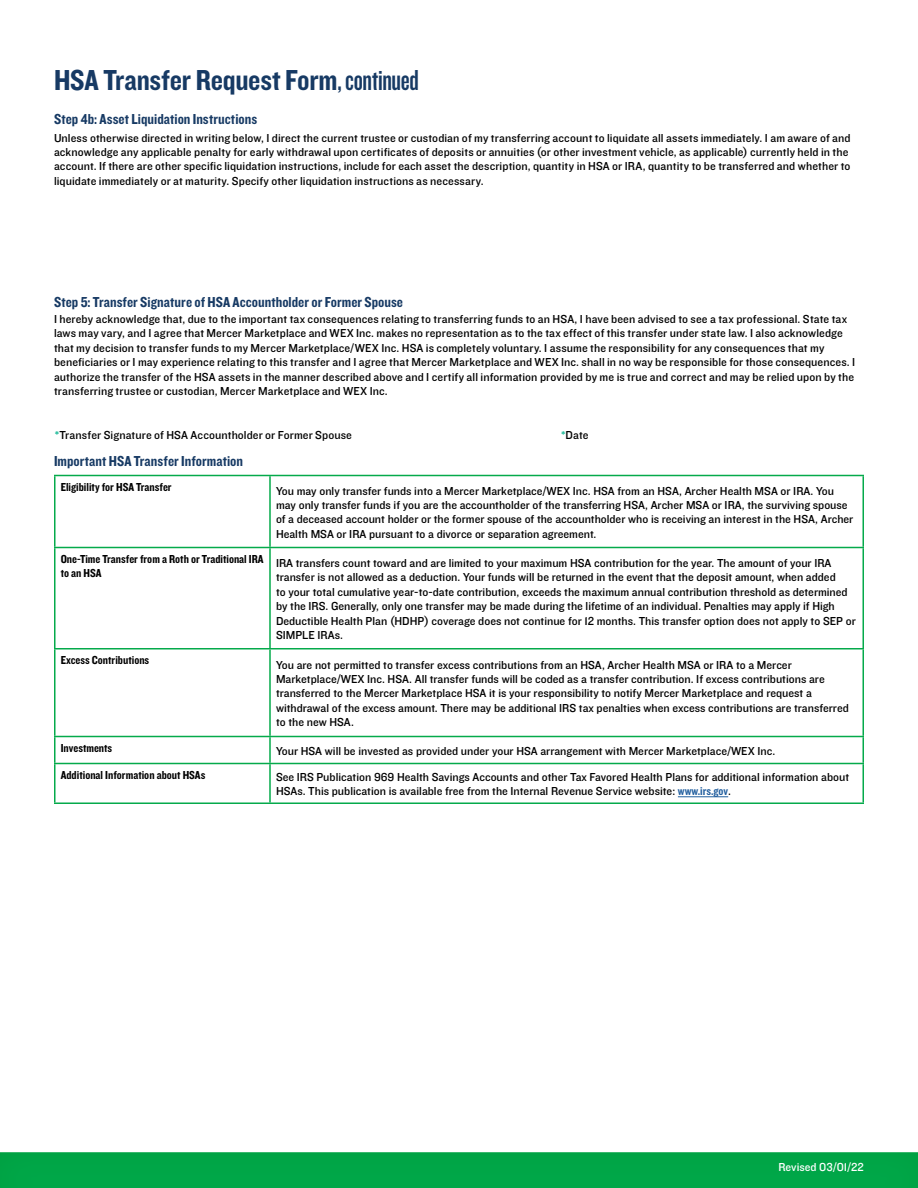
<style>
.page{position:relative;width:918px;height:1188px;background:#fff}
.page>*{position:absolute;margin:0;border:0;box-sizing:border-box;transform-origin:0 0}
.t1{font:30px "Knockout 50 Welterweight";letter-spacing:-.01em;color:#173a64}
.body{font:15px "Knockout 50 Welterweight";color:#173a64}
.body-2{font:12px/14.4px "Knockout 31 Junior Middlewt";color:#000}
.t2{font:12px/14.4px "Knockout 50 Welterweight";color:#000}
.t3{font:12px "Knockout 31 Junior Middlewt";color:#fff}
.s1{font-family:"Knockout 48 Featherweight"}
.s2{color:#14b795}
.s3{font-family:"Knockout 50 Welterweight";color:#215e9e}
</style>
<div class="page">
<div style="left:0;top:1141px;width:918px;height:47px;background:#00ab4c;opacity:.3"></div>
<hr style="left:54px;top:475px;width:216px;height:1px;background:#05aa4b">
<hr style="left:54px;top:476px;width:2px;height:71px;background:#05aa4b">
<hr style="left:270px;top:475px;width:594px;height:1px;background:#05aa4b">
<hr style="left:269px;top:476px;width:2px;height:71px;background:#05aa4b">
<hr style="left:862px;top:476px;width:2px;height:71px;background:#05aa4b">
<hr style="left:54px;top:547px;width:216px;height:1px;background:#05aa4b">
<hr style="left:54px;top:548px;width:2px;height:100px;background:#05aa4b">
<hr style="left:270px;top:547px;width:594px;height:1px;background:#05aa4b">
<hr style="left:269px;top:548px;width:2px;height:100px;background:#05aa4b">
<hr style="left:862px;top:548px;width:2px;height:100px;background:#05aa4b">
<hr style="left:54px;top:648px;width:216px;height:2px;background:#05aa4b">
<hr style="left:54px;top:650px;width:2px;height:86px;background:#05aa4b">
<hr style="left:270px;top:648px;width:594px;height:2px;background:#05aa4b">
<hr style="left:269px;top:650px;width:2px;height:86px;background:#05aa4b">
<hr style="left:862px;top:650px;width:2px;height:86px;background:#05aa4b">
<hr style="left:54px;top:736px;width:216px;height:1px;background:#05aa4b">
<hr style="left:54px;top:737px;width:2px;height:26px;background:#05aa4b">
<hr style="left:270px;top:736px;width:594px;height:1px;background:#05aa4b">
<hr style="left:269px;top:737px;width:2px;height:26px;background:#05aa4b">
<hr style="left:862px;top:737px;width:2px;height:26px;background:#05aa4b">
<hr style="left:54px;top:763px;width:216px;height:1px;background:#05aa4b">
<hr style="left:54px;top:764px;width:2px;height:38px;background:#05aa4b">
<hr style="left:270px;top:763px;width:594px;height:1px;background:#05aa4b">
<hr style="left:269px;top:764px;width:2px;height:38px;background:#05aa4b">
<hr style="left:862px;top:764px;width:2px;height:38px;background:#05aa4b">
<hr style="left:54px;top:802px;width:216px;height:2px;background:#05aa4b">
<hr style="left:270px;top:802px;width:594px;height:2px;background:#05aa4b">
<hr style="left:678px;top:796px;width:50px;height:1px;background:#215e9e">
<p class="t1" style="left:54px;top:60px;width:367px">HSA Transfer Request Form<span class="s1">, continued</span></p>
<p class="body" style="left:54px;top:109px;width:205px">Step 4b: Asset Liquidation Instructions</p>
<p class="body-2" style="left:54px;top:130px;width:798px">Unless otherwise directed in writing below, I direct the current trustee or custodian of my transferring account to liquidate all assets immediately. I am aware of and acknowledge any applicable penalty for early withdrawal upon certificates of deposits or annuities (or other investment vehicle, as applicable) currently held in the account. If there are other specific liquidation instructions, include for each asset the description, quantity in HSA or IRA, quantity to be transferred and whether to liquidate immediately or at maturity. Specify other liquidation instructions as necessary.</p>
<p class="body" style="left:54px;top:292px;width:351px">Step 5: Transfer Signature of HSA Accountholder or Former Spouse</p>
<p class="body-2" style="left:54px;top:311px;width:803px">I hereby acknowledge that, due to the important tax consequences relating to transferring funds to an HSA, I have been advised to see a tax professional. State tax laws may vary, and I agree that Mercer Marketplace and WEX Inc. makes no representation as to the tax effect of this transfer under state law. I also acknowledge that my decision to transfer funds to my Mercer Marketplace/WEX Inc. HSA is completely voluntary. I assume the responsibility for any consequences that my beneficiaries or I may experience relating to this transfer and I agree that Mercer Marketplace and WEX Inc. shall in no way be responsible for those consequences. I authorize the transfer of the HSA assets in the manner described above and I certify all information provided by me is true and correct and may be relied upon by the transferring trustee or custodian, Mercer Marketplace and WEX Inc.</p>
<p class="body-2" style="left:55px;top:428px;width:299px"><span class="s2">*</span>Transfer Signature of HSA Accountholder or Former Spouse</p>
<p class="body-2" style="left:561px;top:428px;width:29px"><span class="s2">*</span>Date</p>
<p class="body" style="left:54px;top:452px;width:191px">Important HSA Transfer Information</p>
<p class="t2" style="left:61px;top:479px;width:112px">Eligibility for HSA Transfer</p>
<p class="body-2" style="left:276px;top:483px;width:579px">You may only transfer funds into a Mercer Marketplace/WEX Inc. HSA from an HSA, Archer Health MSA or IRA. You may only transfer funds if you are the accountholder of the transferring HSA, Archer MSA or IRA, the surviving spouse of a deceased account holder or the former spouse of the accountholder who is receiving an interest in the HSA, Archer Health MSA or IRA pursuant to a divorce or separation agreement.</p>
<p class="t2" style="left:61px;top:551px;width:204px">One-Time Transfer from a Roth or Traditional IRA to an HSA</p>
<p class="body-2" style="left:276px;top:555px;width:581px">IRA transfers count toward and are limited to your maximum HSA contribution for the year. The amount of your IRA transfer is not allowed as a deduction. Your funds will be returned in the event that the deposit amount, when added<br>to your total cumulative year-to-date contribution, exceeds the maximum annual contribution threshold as determined by the IRS. Generally, only one transfer may be made during the lifetime of an individual. Penalties may apply if High Deductible Health Plan (HDHP) coverage does not continue for 12 months. This transfer option does not apply to SEP or SIMPLE IRAs.</p>
<p class="t2" style="left:61px;top:653px;width:90px">Excess Contributions</p>
<p class="body-2" style="left:276px;top:657px;width:574px">You are not permitted to transfer excess contributions from an HSA, Archer Health MSA or IRA to a Mercer Marketplace/WEX Inc. HSA. All transfer funds will be coded as a transfer contribution. If excess contributions are transferred to the Mercer Marketplace HSA it is your responsibility to notify Mercer Marketplace and request a withdrawal of the excess amount. There may be additional IRS tax penalties when excess contributions are transferred to the new HSA.</p>
<p class="t2" style="left:61px;top:740px;width:53px">Investments</p>
<p class="body-2" style="left:276px;top:743px;width:501px">Your HSA will be invested as provided under your HSA arrangement with Mercer Marketplace/WEX Inc.</p>
<p class="t2" style="left:61px;top:767px;width:146px">Additional Information about HSAs</p>
<p class="body-2" style="left:276px;top:769px;width:575px">See IRS Publication 969 Health Savings Accounts and other Tax Favored Health Plans for additional information about<br>HSAs. This publication is available free from the Internal Revenue Service website: <span class="s3">www.irs.gov</span>.</p>
<p class="t3" style="left:778px;top:1158px;width:87px">Revised 03/01/22</p>
</div>
